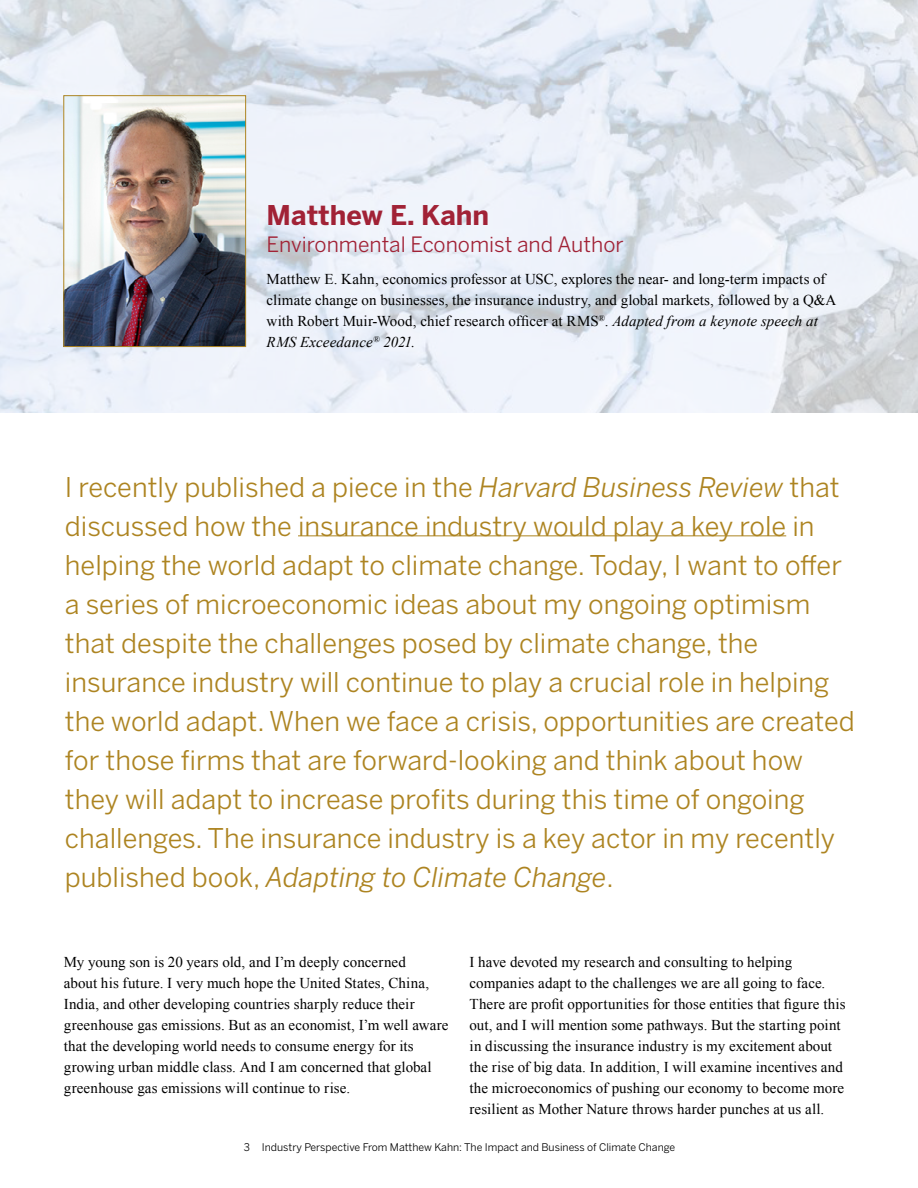
<style>
.page{position:relative;width:918px;height:1188px;background:#fff}
.page>*{position:absolute;margin:0;border:0;box-sizing:border-box;transform-origin:0 0}
.t1{font:27px/39px "Benton Sans";color:#ad8421}
.t2{font:700 27px "Benton Sans";color:#a12236}
.t3{font:21px "Benton Sans";color:#a12236}
.t4{font:15px/21px "Times New Roman";letter-spacing:.005em;color:#000}
.t5{font:10.5px "Benton Sans";color:#000}
.s1{font-style:italic}
</style>
<div class="page">
<img style="left:0;top:0;width:918px;height:413px">
<hr style="left:298px;top:536px;width:488px;height:1px;background:#ad8421">
<img style="left:65px;top:97px;width:179px;height:248px">
<div style="left:63px;top:95px;width:183px;height:252px;border:1px solid #ad8421"></div>
<h1 class="t2" style="left:267px;top:198px;width:224px">Matthew E. Kahn</h1>
<h2 class="t3" style="left:267px;top:232px;width:359px">Environmental Economist and Author</h2>
<p class="t4" style="left:267px;top:268px;width:571px">Matthew E. Kahn, economics professor at USC, explores the near- and long-term impacts of climate change on businesses, the insurance industry, and global markets, followed by a Q&amp;A with Robert Muir-Wood, chief research officer at RMS<sup>®</sup>. <span class="s1">Adapted from a keynote speech at RMS Exceedance</span><sup>®</sup> <span class="s1">2021.</span></p>
<p class="t1" style="left:65px;top:468px;width:791px">I recently published a piece in the <span class="s1">Harvard Business Review</span> that discussed how the insurance industry would play a key role in helping the world adapt to climate change. Today, I want to offer a series of microeconomic ideas about my ongoing optimism that despite the challenges posed by climate change, the insurance industry will continue to play a crucial role in helping the world adapt. When we face a crisis, opportunities are created for those firms that are forward-looking and think about how they will adapt to increase profits during this time of ongoing challenges. The insurance industry is a key actor in my recently published book, <span class="s1">Adapting to Climate Change</span>.</p>
<p class="t4" style="left:64px;top:952px;width:386px">My young son is 20 years old, and I’m deeply concerned<br>about his future. I very much hope the United States, China, India, and other developing countries sharply reduce their greenhouse gas emissions. But as an economist, I’m well aware that the developing world needs to consume energy for its growing urban middle class. And I am concerned that global greenhouse gas emissions will continue to rise.</p>
<p class="t4" style="left:470px;top:951px;width:378px">I have devoted my research and consulting to helping companies adapt to the challenges we are all going to face.<br>There are profit opportunities for those entities that figure this out, and I will mention some pathways. But the starting point in discussing the insurance industry is my excitement about the rise of big data. In addition, I will examine incentives and the microeconomics of pushing our economy to become more resilient as Mother Nature throws harder punches at us all.</p>
<p class="t5" style="left:244px;top:1141px;width:433px">3 Industry Perspective From Matthew Kahn: The Impact and Business of Climate Change</p>
</div>
